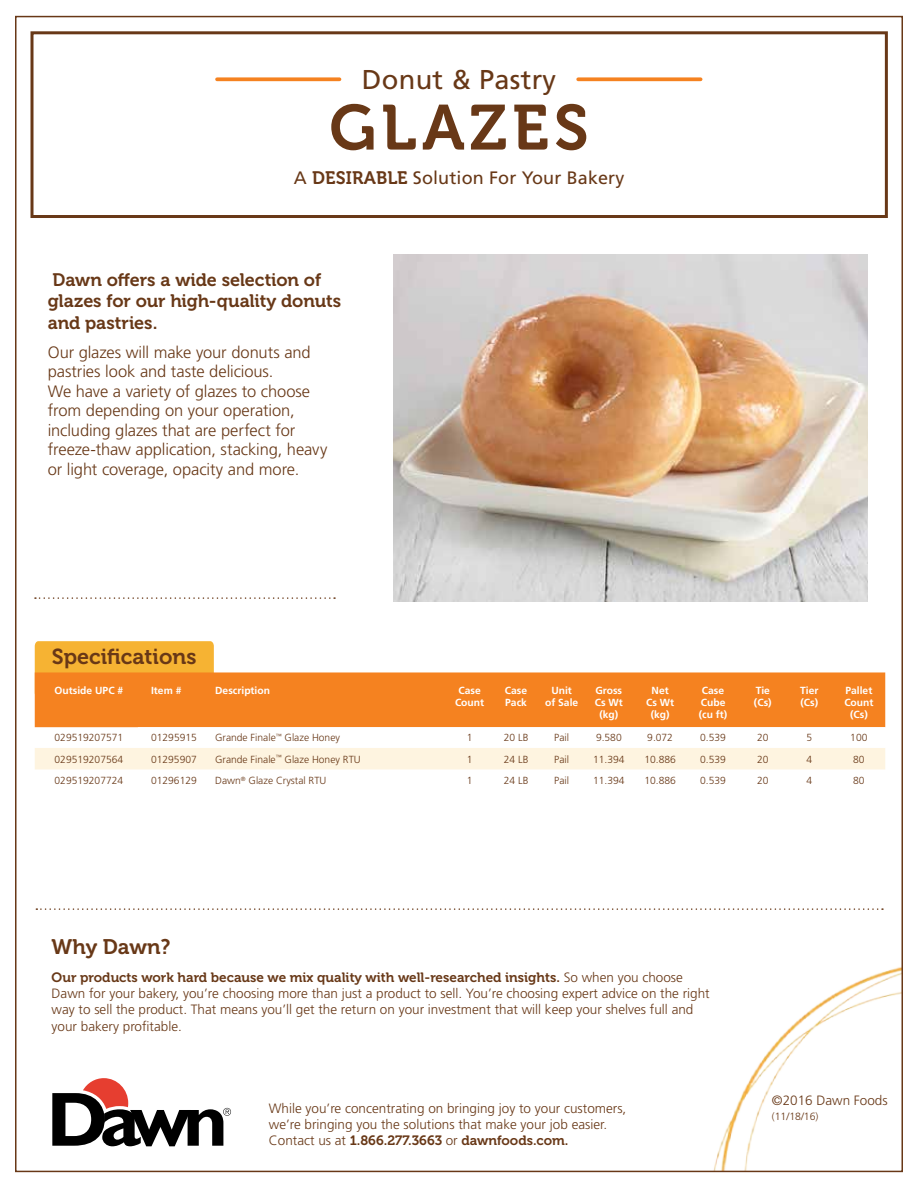
<style>
.page{position:relative;width:918px;height:1188px;background:#fff}
.page>*{position:absolute;margin:0;border:0;box-sizing:border-box;transform-origin:0 0}
.t1{font:63.3px "Museo 700";letter-spacing:.08em;color:#683817}
.t2{font:27.3px "Frutiger";letter-spacing:.01em;color:#683817}
.t3{font:21.6px "Museo 700";color:#683817}
.t4{font:21px "Museo 700";color:#683817}
.t5{font:18px/21.6px "Museo 700";letter-spacing:-.005em;color:#683817}
.t6{font:18px "Frutiger";letter-spacing:.01em;color:#683817}
.t7{font:300 16.5px/19.5px "Frutiger";letter-spacing:-.005em;color:#683817}
.t8{font:300 13.5px/16.2px "Frutiger";color:#683817}
.t9{font:13.5px "Museo 700";color:#683817}
.t10{font:300 10.5px "Frutiger";color:#683817}
.t11{font:300 10.35px "Frutiger";color:#683817}
.t12{font:700 10.35px/12.3px "Frutiger";color:#fff;text-align:center}
.s1{font-family:"Museo 700"}
.s2{font-family:"Frutiger";font-weight:300}
</style>
<div class="page">
<div style="left:31px;top:31px;width:857px;height:187px;border:3px solid #683817"></div>
<svg style="left:35px;top:597px;width:300px;height:2px"></svg>
<svg style="left:36px;top:908px;width:847px;height:2px"></svg>
<svg style="left:578px;top:77px;width:123px;height:4px"></svg>
<svg style="left:217px;top:77px;width:122px;height:4px"></svg>
<div style="left:35px;top:641px;width:179px;height:31px;background:#f6b333"></div>
<div style="left:35px;top:672px;width:850px;height:55px;background:#f58220"></div>
<svg style="left:138px;top:769px;width:747px;height:1px"></svg>
<div style="left:35px;top:748px;width:850px;height:21px;background:#fef4e0"></div>
<img style="left:393px;top:255px;width:474px;height:347px">
<svg style="left:52px;top:1078px;width:179px;height:68px"></svg>
<img style="left:714px;top:967px;width:186px;height:202px">
<h2 class="t2" style="left:362px;top:63px;width:196px">Donut &amp; Pastry</h2>
<h1 class="t1" style="left:329px;top:92px;width:261px">GLAZES</h1>
<h3 class="t6" style="left:294px;top:167px;width:332px">A <span class="s1">DESIRABLE</span> Solution For Your Bakery</h3>
<h3 class="t5" style="left:48px;top:269px;width:295px">Dawn offers a wide selection of glazes for our high-quality donuts and pastries.</h3>
<p class="t7" style="left:48px;top:342px;width:281px">Our glazes will make your donuts and pastries look and taste delicious.<br>We have a variety of glazes to choose from depending on your operation, including glazes that are perfect for freeze-thaw application, stacking, heavy or light coverage, opacity and more.</p>
<h3 class="t3" style="left:52px;top:645px;width:146px">Specifications</h3>
<p class="t12" style="left:55px;top:684px;width:70px">Outside UPC #</p>
<p class="t12" style="left:151px;top:684px;width:32px">Item #</p>
<p class="t12" style="left:215px;top:684px;width:56px">Description</p>
<p class="t12" style="left:455px;top:684px;width:31px">Case<br>Count</p>
<p class="t12" style="left:505px;top:684px;width:24px;text-align:left">Case<br>Pack</p>
<p class="t12" style="left:545px;top:684px;width:35px">Unit of Sale</p>
<p class="t12" style="left:595px;top:684px;width:30px">Gross<br>Cs Wt (kg)</p>
<p class="t12" style="left:646px;top:684px;width:30px">Net<br>Cs Wt (kg)</p>
<p class="t12" style="left:699px;top:684px;width:30px">Case<br>Cube (cu ft)</p>
<p class="t12" style="left:754px;top:684px;width:19px;text-align:left">Tie (Cs)</p>
<p class="t12" style="left:800px;top:684px;width:20px;text-align:left">Tier (Cs)</p>
<p class="t12" style="left:844px;top:684px;width:31px">Pallet<br>Count (Cs)</p>
<p class="t11" style="left:55px;top:732px;width:70px">029519207571</p>
<p class="t11" style="left:151px;top:732px;width:47px">01295915</p>
<p class="t11" style="left:215px;top:732px;width:126px">Grande Finale<sup>™</sup> Glaze Honey</p>
<p class="t11" style="left:467px;top:732px;width:7px">1</p>
<p class="t11" style="left:504px;top:732px;width:26px">20 LB</p>
<p class="t11" style="left:554px;top:732px;width:16px">Pail</p>
<p class="t11" style="left:596px;top:732px;width:27px">9.580</p>
<p class="t11" style="left:647px;top:732px;width:27px">9.072</p>
<p class="t11" style="left:700px;top:732px;width:27px">0.539</p>
<p class="t11" style="left:757px;top:732px;width:13px">20</p>
<p class="t11" style="left:806px;top:732px;width:7px">5</p>
<p class="t11" style="left:850px;top:732px;width:19px">100</p>
<p class="t11" style="left:55px;top:753px;width:70px">029519207564</p>
<p class="t11" style="left:151px;top:753px;width:47px">01295907</p>
<p class="t11" style="left:215px;top:753px;width:147px">Grande Finale<sup>™</sup> Glaze Honey RTU</p>
<p class="t11" style="left:467px;top:753px;width:7px">1</p>
<p class="t11" style="left:504px;top:753px;width:26px">24 LB</p>
<p class="t11" style="left:554px;top:753px;width:16px">Pail</p>
<p class="t11" style="left:593px;top:753px;width:33px">11.394</p>
<p class="t11" style="left:644px;top:753px;width:33px">10.886</p>
<p class="t11" style="left:700px;top:753px;width:27px">0.539</p>
<p class="t11" style="left:757px;top:753px;width:13px">20</p>
<p class="t11" style="left:806px;top:753px;width:7px">4</p>
<p class="t11" style="left:853px;top:753px;width:13px">80</p>
<p class="t11" style="left:55px;top:775px;width:70px">029519207724</p>
<p class="t11" style="left:151px;top:775px;width:47px">01296129</p>
<p class="t11" style="left:215px;top:775px;width:113px">Dawn<sup>®</sup> Glaze Crystal RTU</p>
<p class="t11" style="left:467px;top:775px;width:7px">1</p>
<p class="t11" style="left:504px;top:775px;width:26px">24 LB</p>
<p class="t11" style="left:554px;top:775px;width:16px">Pail</p>
<p class="t11" style="left:593px;top:775px;width:33px">11.394</p>
<p class="t11" style="left:644px;top:775px;width:33px">10.886</p>
<p class="t11" style="left:700px;top:775px;width:27px">0.539</p>
<p class="t11" style="left:757px;top:775px;width:13px">20</p>
<p class="t11" style="left:806px;top:775px;width:7px">4</p>
<p class="t11" style="left:853px;top:775px;width:13px">80</p>
<h3 class="t4" style="left:52px;top:935px;width:120px">Why Dawn?</h3>
<p class="t9" style="left:52px;top:970px;width:633px">Our products work hard because we mix quality with well-researched insights. <span class="s2">So when you choose</span></p>
<p class="t8" style="left:52px;top:985px;width:660px">Dawn for your bakery, you’re choosing more than just a product to sell. You’re choosing expert advice on the right way to sell the product. That means you’ll get the return on your investment that will keep your shelves full and your bakery profitable.</p>
<p class="t8" style="left:269px;top:1100px;width:359px">While you’re concentrating on bringing joy to your customers, we’re bringing you the solutions that make your job easier.</p>
<p class="t9" style="left:269px;top:1133px;width:301px"><span class="s2">Contact us at</span> 1.866.277.3663 <span class="s2">or</span> dawnfoods.com.</p>
<p class="t8" style="left:772px;top:1093px;width:117px">©2016 Dawn Foods</p>
<p class="t10" style="left:772px;top:1111px;width:48px">(11/18/16)</p>
</div>
